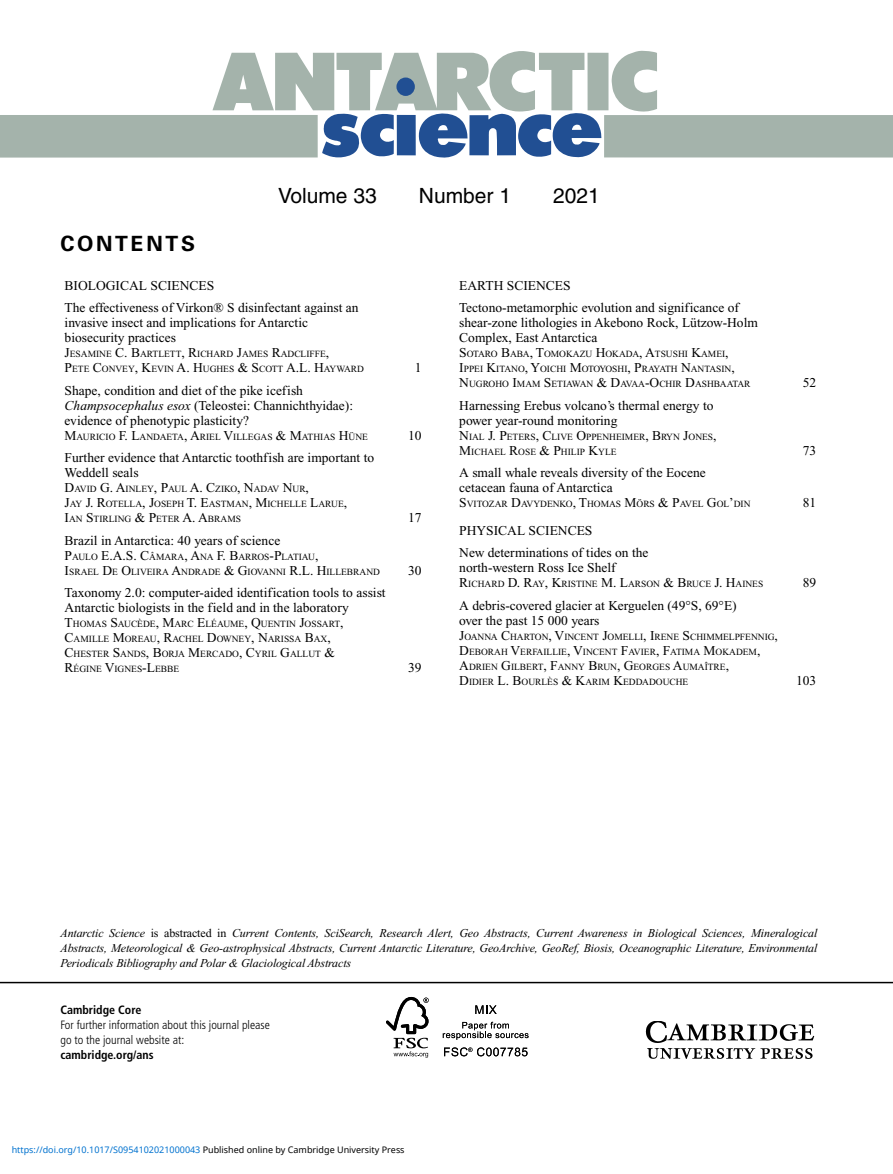
<style>
.page{position:relative;width:893px;height:1174px;background:#fff}
.page>*{position:absolute;margin:0;border:0;box-sizing:border-box;transform-origin:0 0}
.t1{font:21px "Helvetica";color:#000}
.t2{font:700 21px "Univers";letter-spacing:.13em;color:#000}
.t3{font:13.5px/15px "Times New Roman";color:#000}
.t4{font:italic 12px/15px "Times New Roman";letter-spacing:-.01em;color:#000;text-align:justify}
.t5{font:300 condensed 12px/15px "Frutiger LT Std";color:#000}
.t6{font:9.45px/15px "Times New Roman";color:#000}
.t7{font:9px "Noto Sans";color:#0172cf}
.s1{font-size:13.5px}
.s2{font-style:italic}
.s3{font-style:normal}
.s4{font-weight:700}
.s5{color:#000}
</style>
<div class="page">
<svg style="left:611px;top:51px;width:46px;height:61px"></svg>
<div style="left:587px;top:53px;width:21px;height:57px;background:#a4b3ab"></div>
<div style="left:0;top:115px;width:318px;height:43px;background:#a4b3ab"></div>
<svg style="left:212px;top:51px;width:389px;height:107px"></svg>
<div style="left:604px;top:115px;width:289px;height:42px;background:#a4b3ab"></div>
<hr style="left:0;top:981px;width:893px;height:2px;background:#000">
<img style="left:646px;top:1021px;width:168px;height:38px">
<svg style="left:386px;top:997px;width:43px;height:60px"></svg>
<svg style="left:475px;top:1005px;width:22px;height:9px"></svg>
<svg style="left:443px;top:1021px;width:86px;height:18px"></svg>
<svg style="left:444px;top:1047px;width:84px;height:9px"></svg>
<p class="t2" style="left:60px;top:235px;width:136px">CONTENTS</p>
<p class="t1" style="left:278px;top:188px;width:100px">Volume 33</p>
<p class="t1" style="left:419px;top:188px;width:94px">Number 1</p>
<p class="t1" style="left:553px;top:188px;width:48px">2021</p>
<p class="t3" style="left:65px;top:275px;width:296px;line-height:22.5px">BIOLOGICAL SCIENCES<br>The effectiveness of Virkon® S disinfectant against an</p>
<p class="t3" style="left:65px;top:316px;width:245px">invasive insect and implications for Antarctic biosecurity practices</p>
<p class="t6" style="left:65px;top:347px;width:301px"><span class="s1">J</span>ESAMINE <span class="s1">C. B</span>ARTLETT<span class="s1">, R</span>ICHARD <span class="s1">J</span>AMES <span class="s1">R</span>ADCLIFFE<span class="s1">,<br>P</span>ETE <span class="s1">C</span>ONVEY<span class="s1">, K</span>EVIN <span class="s1">A. H</span>UGHES <span class="s1">&amp; S</span>COTT <span class="s1">A.L. H</span>AYWARD</p>
<p class="t3" style="left:415px;top:361px;width:8px">1</p>
<p class="t3" style="left:65px;top:384px;width:290px">Shape, condition and diet of the pike icefish<br><span class="s2">Champsocephalus esox</span> (Teleostei: Channichthyidae): evidence of phenotypic plasticity?</p>
<p class="t6" style="left:65px;top:430px;width:305px"><span class="s1">M</span>AURICIO <span class="s1">F. L</span>ANDAETA<span class="s1">, A</span>RIEL <span class="s1">V</span>ILLEGAS <span class="s1">&amp; M</span>ATHIAS <span class="s1">H</span>ÜNE</p>
<p class="t3" style="left:408px;top:429px;width:15px">10</p>
<p class="t3" style="left:65px;top:451px;width:311px">Further evidence that Antarctic toothfish are important to<br>Weddell seals</p>
<p class="t6" style="left:65px;top:482px;width:284px"><span class="s1">D</span>AVID <span class="s1">G. A</span>INLEY<span class="s1">, P</span>AUL <span class="s1">A. C</span>ZIKO<span class="s1">, N</span>ADAV <span class="s1">N</span>UR<span class="s1">,<br>J</span>AY <span class="s1">J. R</span>OTELLA<span class="s1">, J</span>OSEPH <span class="s1">T. E</span>ASTMAN<span class="s1">, M</span>ICHELLE <span class="s1">L</span>ARUE<span class="s1">,<br>I</span>AN <span class="s1">S</span>TIRLING <span class="s1">&amp; P</span>ETER <span class="s1">A. A</span>BRAMS</p>
<p class="t3" style="left:408px;top:511px;width:15px">17</p>
<p class="t3" style="left:65px;top:534px;width:217px">Brazil in Antarctica: 40 years of science</p>
<p class="t6" style="left:65px;top:550px;width:317px"><span class="s1">P</span>AULO <span class="s1">E.A.S. C</span>ÂMARA<span class="s1">, A</span>NA <span class="s1">F. B</span>ARROS<span class="s1">-P</span>LATIAU<span class="s1">,<br>I</span>SRAEL <span class="s1">D</span>E <span class="s1">O</span>LIVEIRA <span class="s1">A</span>NDRADE <span class="s1">&amp; G</span>IOVANNI <span class="s1">R.L. H</span>ILLEBRAND</p>
<p class="t3" style="left:65px;top:586px;width:323px">Taxonomy 2.0: computer-aided identification tools to assist<br>Antarctic biologists in the field and in the laboratory</p>
<p class="t6" style="left:65px;top:617px;width:281px"><span class="s1">T</span>HOMAS <span class="s1">S</span>AUCÈDE<span class="s1">, M</span>ARC <span class="s1">E</span>LÉAUME<span class="s1">, Q</span>UENTIN <span class="s1">J</span>OSSART<span class="s1">, C</span>AMILLE <span class="s1">M</span>OREAU<span class="s1">, R</span>ACHEL <span class="s1">D</span>OWNEY<span class="s1">, N</span>ARISSA <span class="s1">B</span>AX<span class="s1">, C</span>HESTER <span class="s1">S</span>ANDS<span class="s1">, B</span>ORJA <span class="s1">M</span>ERCADO<span class="s1">, C</span>YRIL <span class="s1">G</span>ALLUT <span class="s1">&amp; R</span>ÉGINE <span class="s1">V</span>IGNES<span class="s1">-L</span>EBBE</p>
<p class="t3" style="left:408px;top:564px;width:15px">30</p>
<p class="t3" style="left:408px;top:661px;width:15px">39</p>
<p class="t3" style="left:459px;top:275px;width:281px;line-height:22.5px">EARTH SCIENCES<br>Tectono-metamorphic evolution and significance of</p>
<p class="t3" style="left:459px;top:316px;width:300px">shear-zone lithologies in Akebono Rock, Lützow-Holm<br>Complex, East Antarctica</p>
<p class="t6" style="left:459px;top:347px;width:293px"><span class="s1">S</span>OTARO <span class="s1">B</span>ABA<span class="s1">, T</span>OMOKAZU <span class="s1">H</span>OKADA<span class="s1">, A</span>TSUSHI <span class="s1">K</span>AMEI<span class="s1">,<br>I</span>PPEI <span class="s1">K</span>ITANO<span class="s1">, Y</span>OICHI <span class="s1">M</span>OTOYOSHI<span class="s1">, P</span>RAYATH <span class="s1">N</span>ANTASIN<span class="s1">,<br>N</span>UGROHO <span class="s1">I</span>MAM <span class="s1">S</span>ETIAWAN <span class="s1">&amp; D</span>AVAA<span class="s1">-O</span>CHIR <span class="s1">D</span>ASHBAATAR</p>
<p class="t3" style="left:459px;top:399px;width:256px">Harnessing Erebus volcano’s thermal energy to power year-round monitoring</p>
<p class="t6" style="left:459px;top:430px;width:259px"><span class="s1">N</span>IAL <span class="s1">J. P</span>ETERS<span class="s1">, C</span>LIVE <span class="s1">O</span>PPENHEIMER<span class="s1">, B</span>RYN <span class="s1">J</span>ONES<span class="s1">,<br>M</span>ICHAEL <span class="s1">R</span>OSE <span class="s1">&amp; P</span>HILIP <span class="s1">K</span>YLE</p>
<p class="t3" style="left:803px;top:376px;width:15px">52</p>
<p class="t3" style="left:803px;top:444px;width:15px">73</p>
<p class="t3" style="left:459px;top:466px;width:248px">A small whale reveals diversity of the Eocene cetacean fauna of Antarctica</p>
<p class="t6" style="left:459px;top:497px;width:293px"><span class="s1">S</span>VITOZAR <span class="s1">D</span>AVYDENKO<span class="s1">, T</span>HOMAS <span class="s1">M</span>ÖRS <span class="s1">&amp; P</span>AVEL <span class="s1">G</span>OL<span class="s1">’</span>DIN</p>
<p class="t3" style="left:803px;top:496px;width:15px">81</p>
<p class="t3" style="left:459px;top:520px;width:191px;line-height:22.5px">PHYSICAL SCIENCES<br>New determinations of tides on the</p>
<p class="t3" style="left:459px;top:562px;width:158px">north-western Ross Ice Shelf</p>
<p class="t6" style="left:459px;top:578px;width:306px"><span class="s1">R</span>ICHARD <span class="s1">D. R</span>AY<span class="s1">, K</span>RISTINE <span class="s1">M. L</span>ARSON <span class="s1">&amp; B</span>RUCE <span class="s1">J. H</span>AINES</p>
<p class="t3" style="left:803px;top:577px;width:15px">89</p>
<p class="t3" style="left:459px;top:599px;width:279px">A debris-covered glacier at Kerguelen (49°S, 69°E) over the past 15 000 years</p>
<p class="t6" style="left:459px;top:630px;width:320px"><span class="s1">J</span>OANNA <span class="s1">C</span>HARTON<span class="s1">, V</span>INCENT <span class="s1">J</span>OMELLI<span class="s1">, I</span>RENE <span class="s1">S</span>CHIMMELPFENNIG<span class="s1">, D</span>EBORAH <span class="s1">V</span>ERFAILLIE<span class="s1">, V</span>INCENT <span class="s1">F</span>AVIER<span class="s1">, F</span>ATIMA <span class="s1">M</span>OKADEM<span class="s1">, A</span>DRIEN <span class="s1">G</span>ILBERT<span class="s1">, F</span>ANNY <span class="s1">B</span>RUN<span class="s1">, G</span>EORGES <span class="s1">A</span>UMAÎTRE<span class="s1">,<br>D</span>IDIER <span class="s1">L. B</span>OURLÈS <span class="s1">&amp; K</span>ARIM <span class="s1">K</span>EDDADOUCHE</p>
<p class="t3" style="left:796px;top:674px;width:22px">103</p>
<p class="t4" style="left:60px;top:926px;width:758px">Antarctic Science <span class="s3">is abstracted in</span> Current Contents, SciSearch, Research Alert, Geo Abstracts, Current Awareness in Biological Sciences, Mineralogical Abstracts, Meteorological &amp; Geo-astrophysical Abstracts, Current Antarctic Literature, GeoArchive, GeoRef, Biosis, Oceanographic Literature, Environmental Periodicals Bibliography and Polar &amp; Glaciological Abstracts</p>
<p class="t5" style="left:60px;top:1002px;width:211px"><span class="s4">Cambridge Core<br></span>For further information about this journal please go to the journal website at: <span class="s4">cambridge.org/ans</span></p>
<p class="t7" style="left:12px;top:1143px;width:394px">https://doi.org/10.1017/S0954102021000043 <span class="s5">Published online by Cambridge University Press</span></p>
</div>
